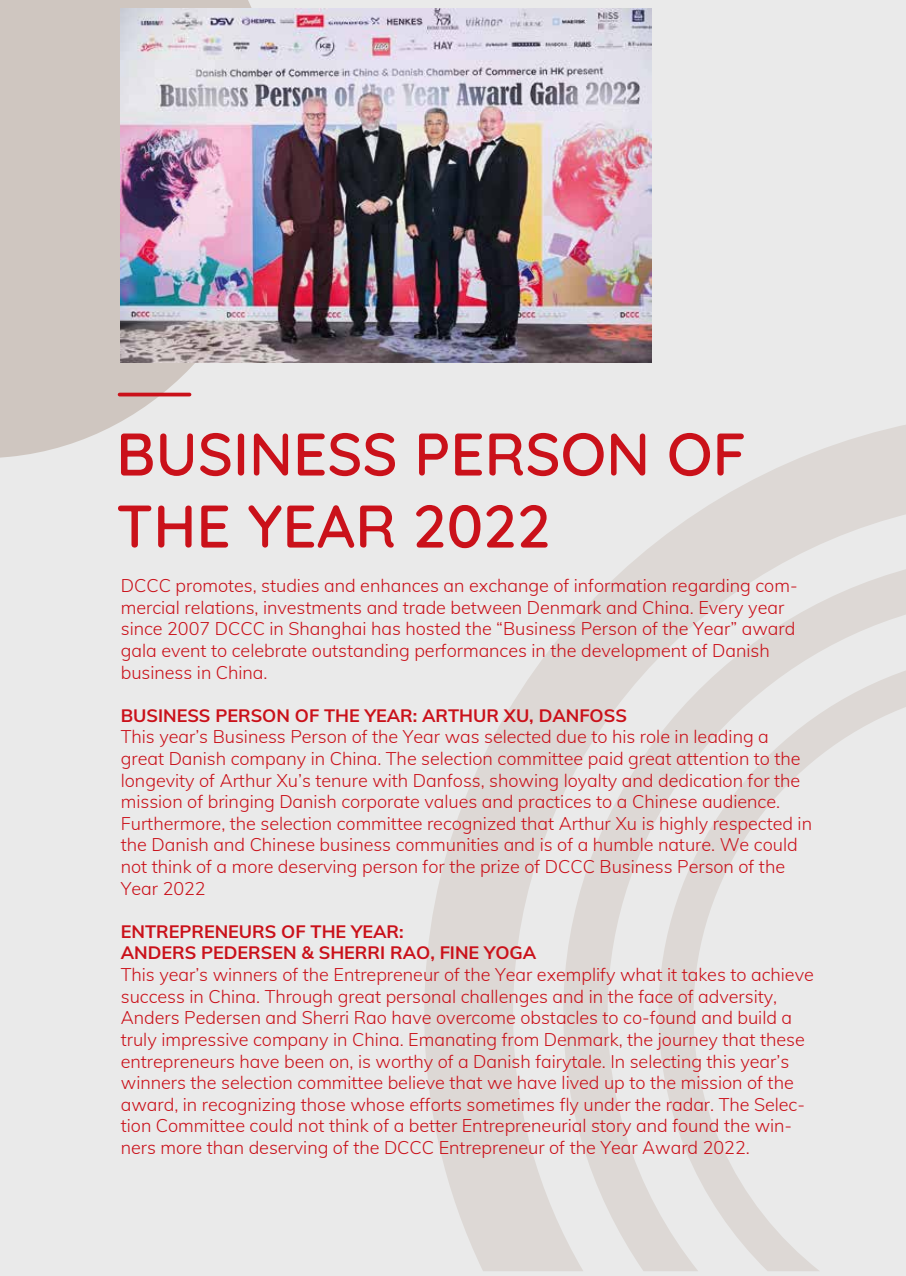
<style>
.page{position:relative;width:906px;height:1276px;background:#eaeaea}
.page>*{position:absolute;margin:0;border:0;box-sizing:border-box;transform-origin:0 0}
.t1{font:600 60px/72px "Quicksand";color:#ca111a}
.t2{font:300 18px/21.6px "Mulish";color:#ca111a}
.t3{font:700 18px/21.6px "Mulish";color:#ca111a}
</style>
<div class="page">
<svg style="left:424px;top:425px;width:482px;height:846px"></svg>
<svg style="left:559px;top:567px;width:347px;height:704px;fill:#ddd8d5"></svg>
<svg style="left:654px;top:668px;width:252px;height:603px"></svg>
<svg style="left:0;top:0;width:281px;height:458px;fill:#cfc6c0"></svg>
<hr style="left:120px;top:393px;width:69px;height:3px;background:#ca111a">
<img style="left:121px;top:9px;width:530px;height:353px">
<h1 class="t1" style="left:116px;top:412px;width:631px">BUSINESS PERSON OF<br>THE YEAR 2022</h1>
<p class="t2" style="left:121px;top:574px;width:678px">DCCC promotes, studies and enhances an exchange of information regarding com&shy;mercial relations, investments and trade between Denmark and China. Every year since 2007 DCCC in Shanghai has hosted the “Business Person of the Year” award gala event to celebrate outstanding performances in the development of Danish business in China.</p>
<p class="t3" style="left:121px;top:703px;width:507px">BUSINESS PERSON OF THE YEAR: ARTHUR XU, DANFOSS</p>
<p class="t2" style="left:121px;top:725px;width:692px">This year’s Business Person of the Year was selected due to his role in leading a great Danish company in China. The selection committee paid great attention to the longevity of Arthur Xu’s tenure with Danfoss, showing loyalty and dedication for the mission of bringing Danish corporate values and practices to a Chinese audience.<br>Furthermore, the selection committee recognized that Arthur Xu is highly respected in the Danish and Chinese business communities and is of a humble nature. We could not think of a more deserving person for the prize of DCCC Business Person of the Year 2022</p>
<p class="t3" style="left:121px;top:919px;width:417px">ENTREPRENEURS OF THE YEAR:<br>ANDERS PEDERSEN &amp; SHERRI RAO, FINE YOGA</p>
<p class="t2" style="left:121px;top:963px;width:694px">This year’s winners of the Entrepreneur of the Year exemplify what it takes to achieve success in China. Through great personal challenges and in the face of adversity, Anders Pedersen and Sherri Rao have overcome obstacles to co-found and build a truly impressive company in China. Emanating from Denmark, the journey that these entrepreneurs have been on, is worthy of a Danish fairytale. In selecting this year’s winners the selection committee believe that we have lived up to the mission of the award, in recognizing those whose efforts sometimes fly under the radar. The Selec&shy;tion Committee could not think of a better Entrepreneurial story and found the win&shy;ners more than deserving of the DCCC Entrepreneur of the Year Award 2022.</p>
</div>
